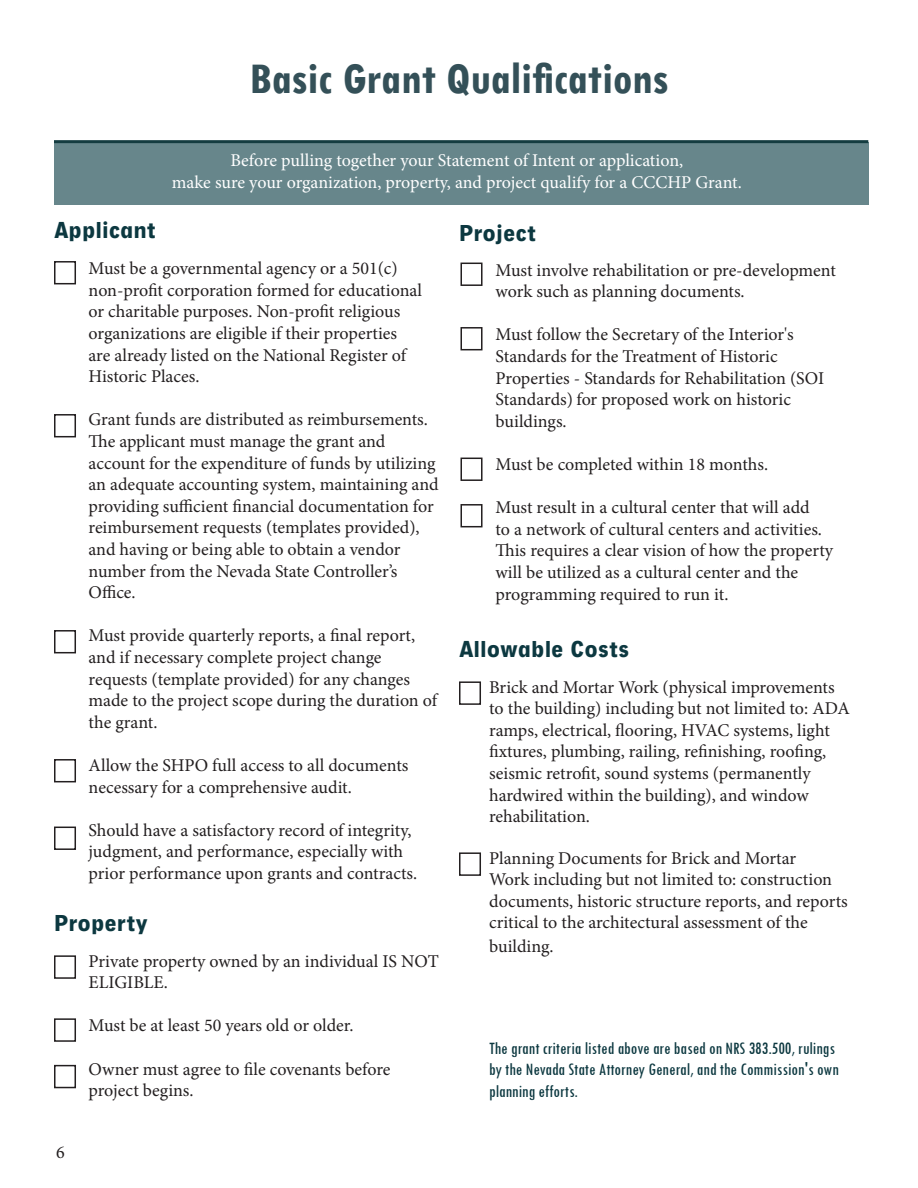
<style>
.page{position:relative;width:918px;height:1188px;background:#fff}
.page>*{position:absolute;margin:0;border:0;box-sizing:border-box;transform-origin:0 0}
.t1{font:700 condensed 46.5px "Tw Cen";color:#345058}
.t2{font:900 24px "Neuzeit Gro Con";color:#0c3840}
.t3{font:18px/21.6px "Minion Pro";letter-spacing:-.005em;color:#231f20}
.t4{font:condensed 18px/21.6px "Tw Cen";color:#0c3840}
.t5{font:18px "Minion Pro";letter-spacing:-.005em;color:#fff}
</style>
<div class="page">
<div style="left:54px;top:142px;width:814px;height:62px;background:#67868b"></div>
<hr style="left:54px;top:140px;width:814px;height:3px;background:#143c40">
<div style="left:54px;top:261px;width:22px;height:23px;border:2px solid #231f20"></div>
<div style="left:54px;top:414px;width:22px;height:23px;border:2px solid #231f20"></div>
<div style="left:54px;top:630px;width:22px;height:23px;border:2px solid #231f20"></div>
<div style="left:54px;top:759px;width:22px;height:23px;border:2px solid #231f20"></div>
<div style="left:54px;top:955px;width:22px;height:24px;border:2px solid #231f20"></div>
<div style="left:54px;top:1018px;width:22px;height:24px;border:2px solid #231f20"></div>
<div style="left:460px;top:263px;width:23px;height:23px;border:2px solid #231f20"></div>
<div style="left:460px;top:327px;width:23px;height:23px;border:2px solid #231f20"></div>
<div style="left:460px;top:458px;width:23px;height:23px;border:2px solid #231f20"></div>
<div style="left:460px;top:504px;width:23px;height:23px;border:2px solid #231f20"></div>
<div style="left:459px;top:681px;width:22px;height:24px;border:2px solid #231f20"></div>
<div style="left:459px;top:852px;width:22px;height:24px;border:2px solid #231f20"></div>
<div style="left:54px;top:827px;width:22px;height:23px;border:2px solid #231f20"></div>
<div style="left:54px;top:1065px;width:22px;height:23px;border:2px solid #231f20"></div>
<p class="t1" style="left:249px;top:51px;width:421px">Basic Grant Qualifications</p>
<p class="t2" style="left:54px;top:217px;width:103px">Applicant</p>
<p class="t5" style="left:230px;top:148px;width:454px">Before pulling together your Statement of Intent or application,</p>
<p class="t5" style="left:172px;top:170px;width:571px">make sure your organization, property, and project qualify for a CCCHP Grant.</p>
<p class="t2" style="left:459px;top:220px;width:78px">Project</p>
<p class="t3" style="left:89px;top:258px;width:335px">Must be a governmental agency or a 501(c) non-profit corporation formed for educational or charitable purposes. Non-profit religious organizations are eligible if their properties are already listed on the National Register of Historic Places.</p>
<p class="t3" style="left:89px;top:409px;width:352px">Grant funds are distributed as reimbursements.<br>The applicant must manage the grant and account for the expenditure of funds by utilizing an adequate accounting system, maintaining and providing sufficient financial documentation for reimbursement requests (templates provided), and having or being able to obtain a vendor number from the Nevada State Controller’s Office.</p>
<p class="t3" style="left:89px;top:625px;width:350px">Must provide quarterly reports, a final report, and if necessary complete project change requests (template provided) for any changes made to the project scope during the duration of the grant.</p>
<p class="t3" style="left:89px;top:754px;width:321px">Allow the SHPO full access to all documents necessary for a comprehensive audit.</p>
<p class="t3" style="left:89px;top:819px;width:330px">Should have a satisfactory record of integrity, judgment, and performance, especially with prior performance upon grants and contracts.</p>
<p class="t2" style="left:54px;top:910px;width:96px">Property</p>
<p class="t3" style="left:56px;top:1141px;width:10px">6</p>
<p class="t3" style="left:89px;top:950px;width:352px">Private property owned by an individual IS NOT<br>ELIGIBLE.</p>
<p class="t3" style="left:89px;top:1015px;width:267px">Must be at least 50 years old or older.</p>
<p class="t3" style="left:89px;top:1058px;width:303px">Owner must agree to file covenants before project begins.</p>
<p class="t3" style="left:496px;top:259px;width:342px">Must involve rehabilitation or pre-development work such as planning documents.</p>
<p class="t3" style="left:496px;top:324px;width:330px">Must follow the Secretary of the Interior's Standards for the Treatment of Historic Properties - Standards for Rehabilitation (SOI Standards) for proposed work on historic buildings.</p>
<p class="t3" style="left:496px;top:454px;width:274px">Must be completed within 18 months.</p>
<p class="t3" style="left:496px;top:497px;width:339px">Must result in a cultural center that will add<br>to a network of cultural centers and activities.<br>This requires a clear vision of how the property will be utilized as a cultural center and the programming required to run it.</p>
<p class="t2" style="left:459px;top:635px;width:172px">Allowable Costs</p>
<p class="t3" style="left:489px;top:676px;width:362px">Brick and Mortar Work (physical improvements to the building) including but not limited to: ADA ramps, electrical, flooring, HVAC systems, light fixtures, plumbing, railing, refinishing, roofing, seismic retrofit, sound systems (permanently hardwired within the building), and window rehabilitation.</p>
<p class="t3" style="left:489px;top:847px;width:360px">Planning Documents for Brick and Mortar<br>Work including but not limited to: construction documents, historic structure reports, and reports critical to the architectural assessment of the</p>
<p class="t3" style="left:489px;top:935px;width:66px">building.</p>
<p class="t4" style="left:489px;top:1037px;width:351px">The grant criteria listed above are based on NRS 383.500, rulings by the Nevada State Attorney General, and the Commission's own planning efforts.</p>
</div>
